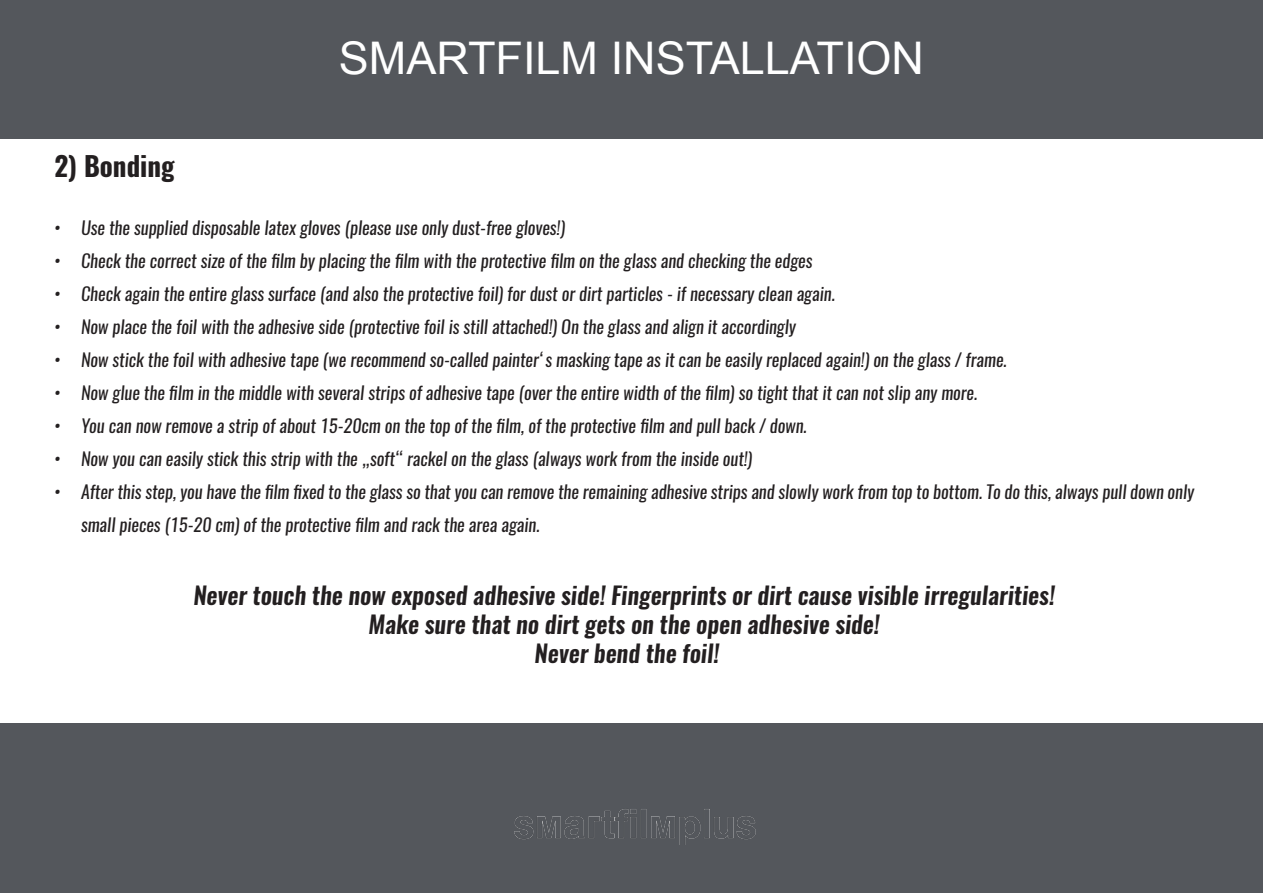
<style>
.page{position:relative;width:1263px;height:893px;background:#fff}
.page>*{position:absolute;margin:0;border:0;box-sizing:border-box;transform-origin:0 0}
.t1{font:45px "Arial";color:#fff}
.t2{font:700 27px "Oswald";color:#231f20}
.t3{font:italic 600 24px "Oswald";color:#231f20}
.t4{font:italic 18px/33px "Oswald";color:#231f20}
</style>
<div class="page">
<div style="left:0;top:0;width:1263px;height:138px;background:#54575c"></div>
<div style="left:0;top:724px;width:1263px;height:169px;background:#54575c"></div>
<img style="left:514px;top:809px;width:242px;height:36px">
<p class="t1" style="left:339px;top:29px;width:587px">SMARTFILM INSTALLATION</p>
<p class="t2" style="left:54px;top:147px;width:122px">2) Bonding</p>
<p class="t4" style="left:54px;top:212px;width:512px">• Use the supplied disposable latex gloves (please use only dust-free gloves!)</p>
<p class="t4" style="left:54px;top:245px;width:760px">• Check the correct size of the film by placing the film with the protective film on the glass and checking the edges</p>
<p class="t4" style="left:54px;top:278px;width:782px">• Check again the entire glass surface (and also the protective foil) for dust or dirt particles - if necessary clean again.</p>
<p class="t4" style="left:54px;top:311px;width:743px">• Now place the foil with the adhesive side (protective foil is still attached!) On the glass and align it accordingly</p>
<p class="t4" style="left:54px;top:344px;width:954px">• Now stick the foil with adhesive tape (we recommend so-called painter‘s masking tape as it can be easily replaced again!) on the glass / frame.</p>
<p class="t4" style="left:54px;top:377px;width:925px">• Now glue the film in the middle with several strips of adhesive tape (over the entire width of the film) so tight that it can not slip any more.</p>
<p class="t4" style="left:54px;top:410px;width:754px">• You can now remove a strip of about 15-20cm on the top of the film, of the protective film and pull back / down.</p>
<p class="t4" style="left:54px;top:443px;width:700px">• Now you can easily stick this strip with the „soft“ rackel on the glass (always work from the inside out!)</p>
<p class="t4" style="left:81px;top:476px;width:1115px;text-indent:-27px">• After this step, you have the film fixed to the glass so that you can remove the remaining adhesive strips and slowly work from top to bottom. To do this, always pull down only small pieces (15-20 cm) of the protective film and rack the area again.</p>
<p class="t3" style="left:193px;top:579px;width:863px">Never touch the now exposed adhesive side! Fingerprints or dirt cause visible irregularities!</p>
<p class="t3" style="left:368px;top:607px;width:513px">Make sure that no dirt gets on the open adhesive side!</p>
<p class="t3" style="left:535px;top:636px;width:186px">Never bend the foil!</p>
</div>
